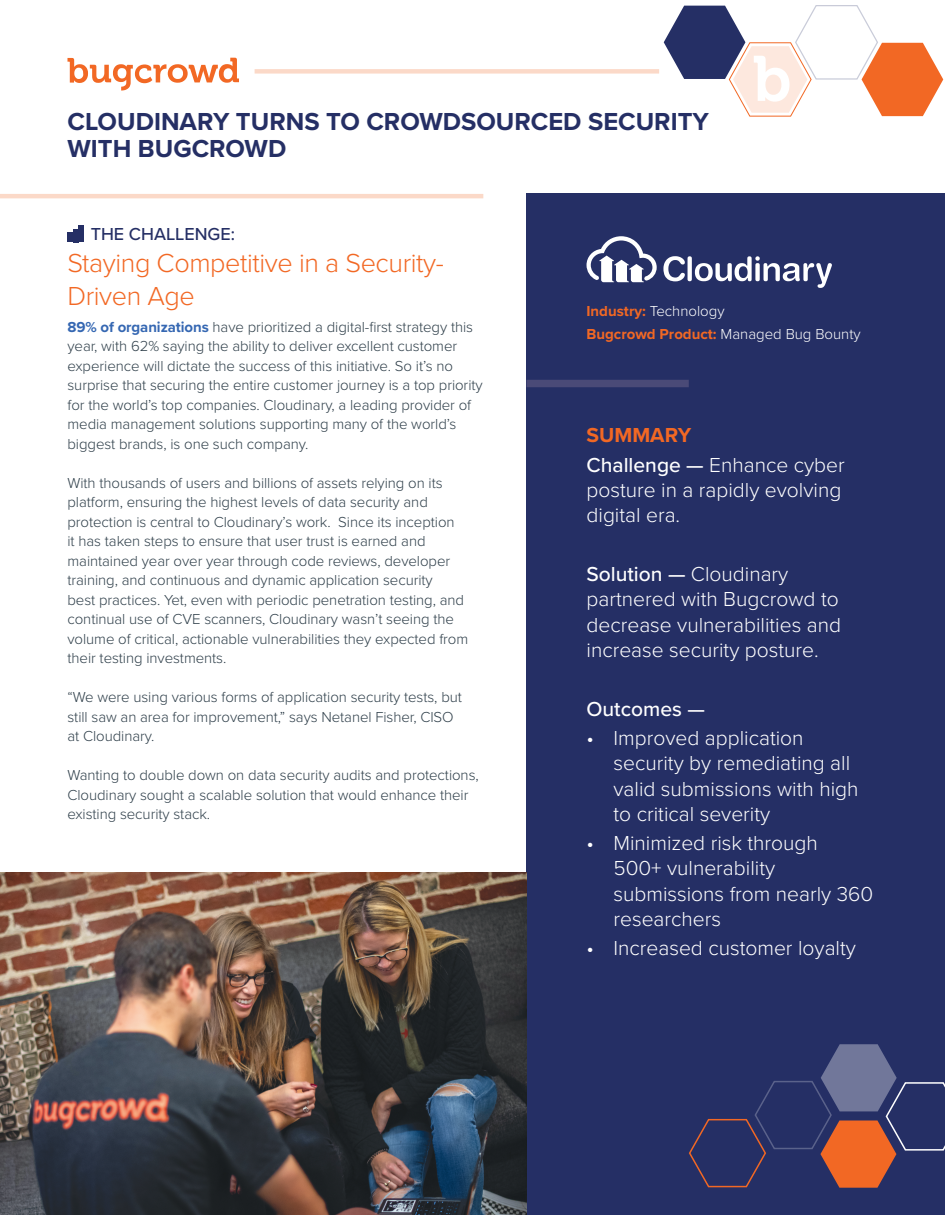
<style>
.page{position:relative;width:945px;height:1215px;background:#fff}
.page>*{position:absolute;margin:0;border:0;box-sizing:border-box;transform-origin:0 0}
.t1{font:300 27px/32.4px "Proxima Nova";letter-spacing:-.015em;color:#f26824}
.t2{font:700 25.5px/27px "Proxima Nova";color:#252f65}
.t3{font:300 21px/25.2px "Proxima Nova";color:#fff}
.t4{font:500 21px "Proxima Nova";color:#fff}
.t5{font:700 21px "Proxima Nova";color:#f26824}
.t6{font:500 18px "Proxima Nova";color:#252f65}
.t7{font:300 15px/19.5px "Proxima Nova";letter-spacing:-.005em;color:#2f3f4a}
.t8{font:700 15px "Proxima Nova";color:#f26824}
.t9{font:300 15px "Proxima Nova";color:#fff}
.s1{font-weight:700;color:#3567b2}
.s2{font-weight:700;color:#f26824}
.s3{font-weight:300;color:#fff}
.s4{font-weight:500}
</style>
<div class="page">
<div style="left:526px;top:194px;width:419px;height:1021px;background:#252f65"></div>
<svg style="left:688px;top:1044px;width:257px;height:144px"></svg>
<img style="left:0;top:873px;width:526px;height:342px">
<svg style="left:664px;top:5px;width:279px;height:112px"></svg>
<svg style="left:68px;top:58px;width:171px;height:33px"></svg>
<div style="left:255px;top:69px;width:404px;height:5px;background:#fbd9c8"></div>
<hr style="left:0;top:194px;width:483px;height:4px;background:#fbd9c8">
<div style="left:526px;top:380px;width:163px;height:7px;background:#4a4a77"></div>
<svg style="left:587px;top:236px;width:70px;height:46px"></svg>
<svg style="left:663px;top:256px;width:169px;height:32px"></svg>
<div style="left:68px;top:233px;width:5px;height:9px;background:#252f65"></div>
<div style="left:73px;top:229px;width:5px;height:13px;background:#252f65"></div>
<div style="left:78px;top:226px;width:6px;height:16px;background:#252f65"></div>
<p class="t2" style="left:68px;top:108px;width:643px">CLOUDINARY TURNS TO CROWDSOURCED SECURITY<br>WITH BUGCROWD</p>
<p class="t6" style="left:91px;top:220px;width:146px">THE CHALLENGE:</p>
<p class="t1" style="left:68px;top:246px;width:378px">Staying Competitive in a Security-<br>Driven Age</p>
<p class="t7" style="left:68px;top:316px;width:417px"><span class="s1">89% of organizations</span> have prioritized a digital-first strategy this year, with 62% saying the ability to deliver excellent customer experience will dictate the success of this initiative. So it’s no surprise that securing the entire customer journey is a top priority for the world’s top companies. Cloudinary, a leading provider of media management solutions supporting many of the world’s biggest brands, is one such company.</p>
<p class="t7" style="left:68px;top:472px;width:402px">With thousands of users and billions of assets relying on its platform, ensuring the highest levels of data security and protection is central to Cloudinary’s work. Since its inception<br>it has taken steps to ensure that user trust is earned and maintained year over year through code reviews, developer training, and continuous and dynamic application security<br>best practices. Yet, even with periodic penetration testing, and continual use of CVE scanners, Cloudinary wasn’t seeing the volume of critical, actionable vulnerabilities they expected from their testing investments.</p>
<p class="t7" style="left:68px;top:687px;width:396px">“We were using various forms of application security tests, but still saw an area for improvement,” says Netanel Fisher, CISO at Cloudinary.</p>
<p class="t7" style="left:68px;top:765px;width:413px">Wanting to double down on data security audits and protections,<br>Cloudinary sought a scalable solution that would enhance their existing security stack.</p>
<p class="t9" style="left:587px;top:300px;width:140px"><span class="s2">Industry:</span> Technology</p>
<p class="t8" style="left:587px;top:322px;width:276px">Bugcrowd Product: <span class="s3">Managed Bug Bounty</span></p>
<p class="t5" style="left:587px;top:420px;width:106px">SUMMARY</p>
<p class="t3" style="left:587px;top:451px;width:260px"><span class="s4">Challenge —</span> Enhance cyber posture in a rapidly evolving digital era.</p>
<p class="t3" style="left:587px;top:560px;width:256px"><span class="s4">Solution —</span> Cloudinary partnered with Bugcrowd to decrease vulnerabilities and increase security posture.</p>
<p class="t4" style="left:587px;top:693px;width:120px">Outcomes —</p>
<p class="t3" style="left:614px;top:724px;width:246px;text-indent:-27px">• Improved application security by remediating all valid submissions with high to critical severity</p>
<p class="t3" style="left:614px;top:829px;width:261px;text-indent:-27px">• Minimized risk through<br>500+ vulnerability submissions from nearly 360 researchers</p>
<p class="t3" style="left:587px;top:935px;width:271px">• Increased customer loyalty</p>
</div>
